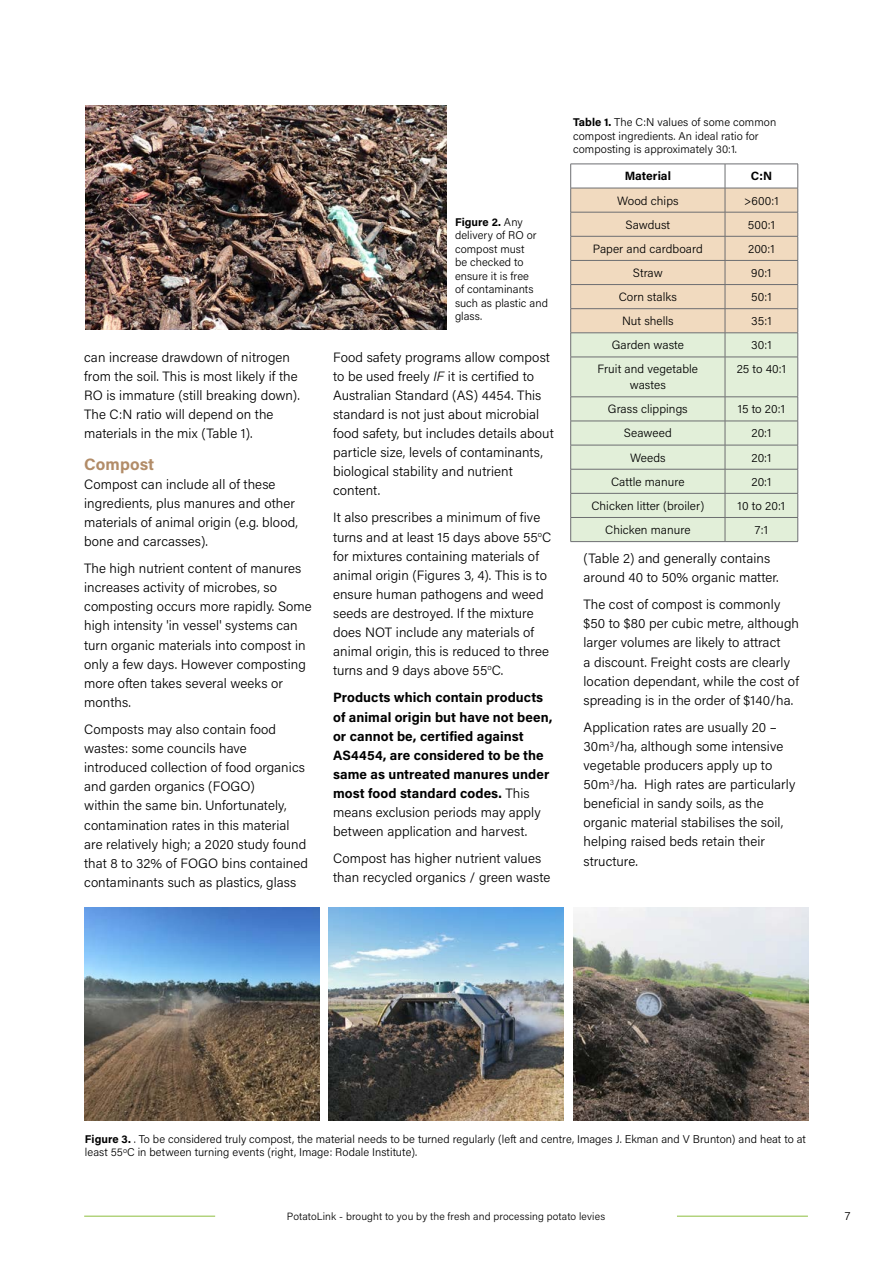
<style>
.page{position:relative;width:893px;height:1263px;background:#fff}
.page>*{position:absolute;margin:0;border:0;box-sizing:border-box;transform-origin:0 0}
.t1{font:700 16.5px "Acumin Pro";letter-spacing:.005em;color:#b28c68}
.t2{font:300 13.5px/19px "Acumin Pro";letter-spacing:.005em;color:#000}
.t3{font:700 13.5px/19px "Acumin Pro";letter-spacing:.005em;color:#000}
.t4{font:300 12px/15.8px "Acumin Pro";letter-spacing:.005em;color:#000;text-align:center}
.t5{font:700 12px "Acumin Pro";color:#000}
.t6{font:300 11.25px/13.5px "Acumin Pro";letter-spacing:.005em;color:#000}
.t7{font:300 10.5px "Acumin Pro";letter-spacing:.01em;color:#000}
.s1{font-weight:700}
.s2{font-style:italic}
.s3{font-weight:300}
</style>
<div class="page">
<svg style="left:571px;top:358px;width:226px;height:183px;background:#dde9d4"></svg>
<svg style="left:570px;top:165px;width:228px;height:192px;background:#eadbc5"></svg>
<hr style="left:570px;top:357px;width:155px;height:1px;background:#6d6e71">
<hr style="left:570px;top:357px;width:1px;height:40px;background:#6d6e71">
<hr style="left:725px;top:357px;width:73px;height:1px;background:#6d6e71">
<hr style="left:725px;top:357px;width:1px;height:40px;background:#6d6e71">
<hr style="left:797px;top:357px;width:1px;height:40px;background:#6d6e71">
<hr style="left:570px;top:397px;width:155px;height:1px;background:#6d6e71">
<hr style="left:725px;top:397px;width:73px;height:1px;background:#6d6e71">
<hr style="left:570px;top:421px;width:155px;height:1px;background:#6d6e71">
<hr style="left:725px;top:421px;width:73px;height:1px;background:#6d6e71">
<hr style="left:570px;top:445px;width:155px;height:1px;background:#6d6e71">
<hr style="left:725px;top:445px;width:73px;height:1px;background:#6d6e71">
<hr style="left:570px;top:469px;width:155px;height:1px;background:#6d6e71">
<hr style="left:725px;top:469px;width:73px;height:1px;background:#6d6e71">
<hr style="left:570px;top:493px;width:155px;height:1px;background:#6d6e71">
<hr style="left:725px;top:493px;width:73px;height:1px;background:#6d6e71">
<hr style="left:570px;top:517px;width:155px;height:1px;background:#6d6e71">
<svg style="left:570px;top:397px;width:1px;height:144px"></svg>
<hr style="left:725px;top:517px;width:73px;height:1px;background:#6d6e71">
<svg style="left:725px;top:397px;width:1px;height:144px"></svg>
<svg style="left:797px;top:397px;width:1px;height:144px"></svg>
<hr style="left:570px;top:541px;width:155px;height:1px;background:#6d6e71">
<hr style="left:725px;top:541px;width:73px;height:1px;background:#6d6e71">
<hr style="left:570px;top:164px;width:155px;height:1px;background:#6d6e71">
<hr style="left:725px;top:164px;width:73px;height:1px;background:#6d6e71">
<img style="left:86px;top:105px;width:360px;height:225px">
<img style="left:85px;top:907px;width:234px;height:213px">
<img style="left:329px;top:907px;width:235px;height:213px">
<img style="left:574px;top:907px;width:234px;height:213px">
<hr style="left:677px;top:1216px;width:131px;height:1px;background:#8ebe3f">
<hr style="left:84px;top:1216px;width:131px;height:1px;background:#8ebe3f">
<p class="t2" style="left:84px;top:347px;width:217px">can increase drawdown of nitrogen from the soil. This is most likely if the RO is immature (still breaking down).<br>The C:N ratio will depend on the materials in the mix (Table 1).</p>
<p class="t1" style="left:84px;top:452px;width:72px">Compost</p>
<p class="t2" style="left:84px;top:474px;width:215px">Compost can include all of these ingredients, plus manures and other materials of animal origin (e.g. blood, bone and carcasses).</p>
<p class="t2" style="left:84px;top:558px;width:229px">The high nutrient content of manures increases activity of microbes, so composting occurs more rapidly. Some high intensity 'in vessel' systems can turn organic materials into compost in only a few days. However composting more often takes several weeks or months.</p>
<p class="t2" style="left:84px;top:719px;width:225px">Composts may also contain food wastes: some councils have introduced collection of food organics and garden organics (FOGO)<br>within the same bin. Unfortunately, contamination rates in this material are relatively high; a 2020 study found that 8 to 32% of FOGO bins contained contaminants such as plastics, glass</p>
<p class="t6" style="left:455px;top:215px;width:94px"><span class="s1">Figure 2.</span> Any delivery of RO or compost must<br>be checked to ensure it is free<br>of contaminants such as plastic and glass.</p>
<p class="t2" style="left:333px;top:347px;width:222px">Food safety programs allow compost to be used freely <span class="s2">IF</span> it is certified to Australian Standard (AS) 4454. This standard is not just about microbial food safety, but includes details about particle size, levels of contaminants, biological stability and nutrient content.</p>
<p class="t2" style="left:333px;top:508px;width:220px">It also prescribes a minimum of five turns and at least 15 days above 55<sup>o</sup>C for mixtures containing materials of animal origin (Figures 3, 4). This is to ensure human pathogens and weed seeds are destroyed. If the mixture does NOT include any materials of animal origin, this is reduced to three turns and 9 days above 55<sup>o</sup>C.</p>
<p class="t3" style="left:333px;top:688px;width:221px">Products which contain products of animal origin but have not been, or cannot be, certified against<br>AS4454, are considered to be the same as untreated manures under most food standard codes. <span class="s3">This means exclusion periods may apply between application and harvest.</span></p>
<p class="t2" style="left:333px;top:848px;width:219px">Compost has higher nutrient values than recycled organics / green waste</p>
<p class="t6" style="left:573px;top:115px;width:205px"><span class="s1">Table 1.</span> The C:N values of some common compost ingredients. An ideal ratio for composting is approximately 30:1.</p>
<p class="t5" style="left:625px;top:168px;width:48px">Material</p>
<p class="t5" style="left:751px;top:168px;width:23px">C:N</p>
<p class="t4" style="left:617px;top:192px;width:63px">Wood chips</p>
<p class="t4" style="left:744px;top:192px;width:36px">&gt;600:1</p>
<p class="t4" style="left:625px;top:216px;width:46px">Sawdust</p>
<p class="t4" style="left:748px;top:216px;width:28px">500:1</p>
<p class="t4" style="left:593px;top:240px;width:112px">Paper and cardboard</p>
<p class="t4" style="left:748px;top:240px;width:28px">200:1</p>
<p class="t4" style="left:633px;top:264px;width:31px">Straw</p>
<p class="t4" style="left:751px;top:264px;width:22px">90:1</p>
<p class="t4" style="left:619px;top:288px;width:60px">Corn stalks</p>
<p class="t4" style="left:751px;top:288px;width:22px">50:1</p>
<p class="t4" style="left:622px;top:313px;width:53px">Nut shells</p>
<p class="t4" style="left:751px;top:313px;width:22px">35:1</p>
<p class="t4" style="left:612px;top:337px;width:74px">Garden waste</p>
<p class="t4" style="left:751px;top:337px;width:22px">30:1</p>
<p class="t4" style="left:598px;top:361px;width:102px">Fruit and vegetable wastes</p>
<p class="t4" style="left:737px;top:361px;width:51px">25 to 40:1</p>
<p class="t4" style="left:608px;top:401px;width:81px">Grass clippings</p>
<p class="t4" style="left:738px;top:401px;width:49px">15 to 20:1</p>
<p class="t4" style="left:624px;top:425px;width:49px">Seaweed</p>
<p class="t4" style="left:751px;top:425px;width:22px">20:1</p>
<p class="t4" style="left:630px;top:449px;width:37px">Weeds</p>
<p class="t4" style="left:751px;top:449px;width:22px">20:1</p>
<p class="t4" style="left:611px;top:473px;width:75px">Cattle manure</p>
<p class="t4" style="left:751px;top:473px;width:22px">20:1</p>
<p class="t4" style="left:591px;top:497px;width:114px">Chicken litter (broiler)</p>
<p class="t4" style="left:738px;top:497px;width:49px">10 to 20:1</p>
<p class="t4" style="left:605px;top:521px;width:87px">Chicken manure</p>
<p class="t4" style="left:755px;top:521px;width:15px">7:1</p>
<p class="t2" style="left:583px;top:548px;width:197px">(Table 2) and generally contains around 40 to 50% organic matter.</p>
<p class="t2" style="left:583px;top:595px;width:217px">The cost of compost is commonly $50 to $80 per cubic metre, although larger volumes are likely to attract<br>a discount. Freight costs are clearly location dependant, while the cost of spreading is in the order of $140/ha.</p>
<p class="t2" style="left:583px;top:717px;width:213px">Application rates are usually 20 –<br>30m<sup>3</sup>/ha, although some intensive vegetable producers apply up to<br>50m<sup>3</sup>/ha. High rates are particularly beneficial in sandy soils, as the organic material stabilises the soil, helping raised beds retain their structure.</p>
<p class="t6" style="left:85px;top:1132px;width:722px"><span class="s1">Figure 3.</span> . To be considered truly compost, the material needs to be turned regularly (left and centre, Images J. Ekman and V Brunton) and heat to at least 55<sup>o</sup>C in between turning events (right, Image: Rodale Institute).</p>
<p class="t7" style="left:287px;top:1209px;width:320px">PotatoLink - brought to you by the fresh and processing potato levies</p>
<p class="t4" style="left:845px;top:1208px;width:7px">7</p>
</div>
